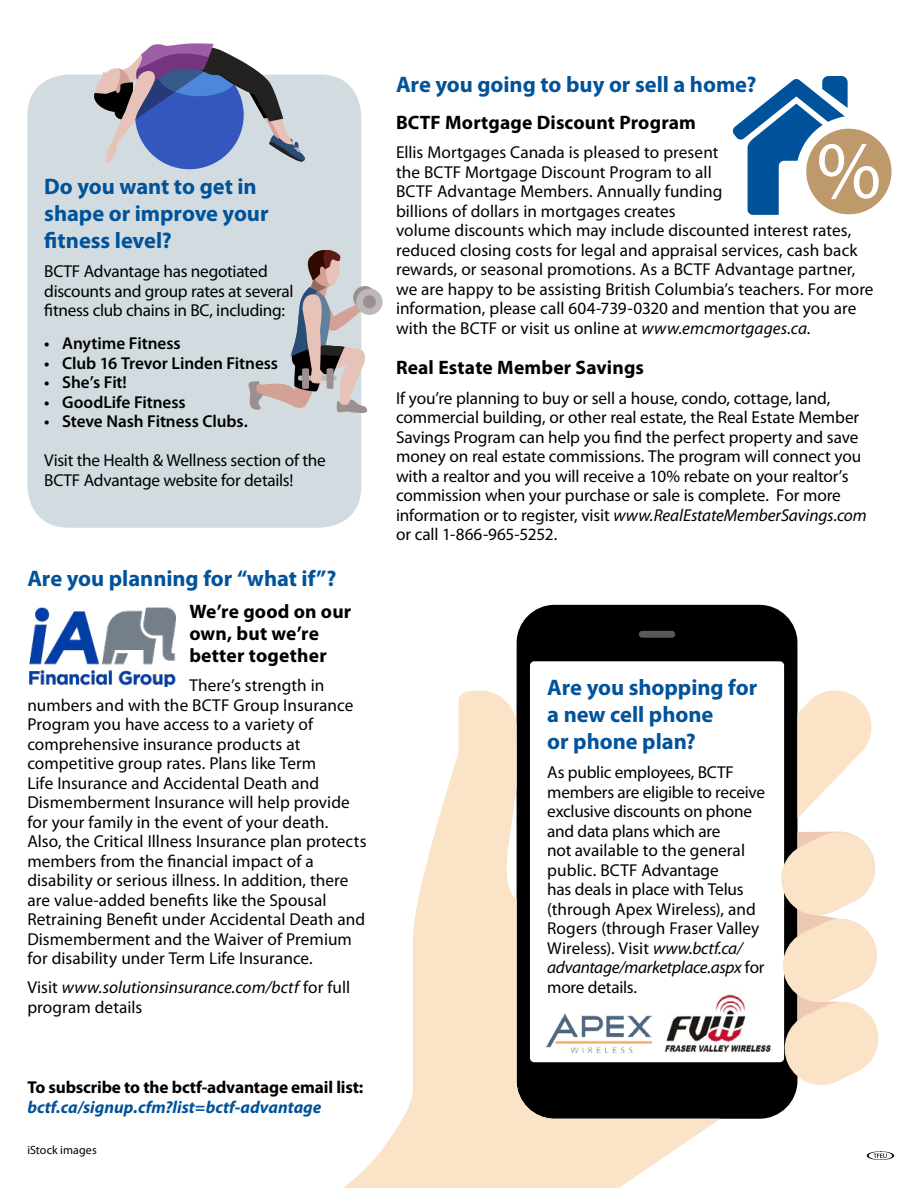
<style>
.page{position:relative;width:918px;height:1188px;background:#fff}
.page>*{position:absolute;margin:0;border:0;box-sizing:border-box;transform-origin:0 0}
.Subhead_1{font:700 22.5px/27px "Myriad Pro";letter-spacing:-.005em;color:#00539b}
.Subhead_1-2{font:700 19.5px "Myriad Pro";letter-spacing:.01em;color:#000}
.subhead_black{font:700 19.5px/21.8px "Myriad Pro";letter-spacing:.01em;color:#000}
.Body{font:17.25px/19.5px "Myriad Pro";letter-spacing:-.005em;color:#000}
.Subhead_1-3{font:17.25px/19.5px "Myriad Pro";color:#000}
.t1{font:600 17.25px "Myriad Pro";letter-spacing:-.005em;color:#000}
.Body-2{font:700 17.25px/19.5px "Myriad Pro";letter-spacing:-.01em;color:#000}
.Body-3{font:italic 17.25px/19.5px "Myriad Pro";color:#000}
.Body-4{font:12px "Myriad Pro";letter-spacing:.005em;color:#000}
.s1{font-style:normal}
.s2{font-style:italic;color:#00539b}
.s3{font-style:italic}
</style>
<div class="page">
<svg style="left:732px;top:76px;width:160px;height:139px"></svg>
<div style="left:859px;top:170px;width:14px;height:24px;background:#bd996b;border-radius:50%"></div>
<div style="left:825px;top:148px;width:14px;height:24px;background:#bd996b;border-radius:50%"></div>
<div style="left:517px;top:605px;width:280px;height:514px;background:#000;border-radius:38px"></div>
<div style="left:530px;top:661px;width:254px;height:401px;background:#fff;border-radius:4px"></div>
<div style="left:639px;top:631px;width:36px;height:7px;background:#59595c;border-radius:3px"></div>
<svg style="left:776px;top:827px;width:103px;height:263px"></svg>
<svg style="left:343px;top:691px;width:377px;height:497px"></svg>
<svg style="left:797px;top:686px;width:75px;height:132px"></svg>
<div style="left:27px;top:75px;width:334px;height:453px;background:#d2dce0;border-radius:41px"></div>
<img style="left:658px;top:990px;width:121px;height:64px">
<img style="left:546px;top:1013px;width:105px;height:39px">
<img style="left:29px;top:607px;width:147px;height:80px">
<svg style="left:93px;top:43px;width:213px;height:121px"></svg>
<svg style="left:248px;top:246px;width:119px;height:168px"></svg>
<div style="left:356px;top:289px;width:27px;height:26px;background:#bfb8b8;border-radius:50%"></div>
<div style="left:363px;top:295px;width:13px;height:13px;background:#9c8f8f;border-radius:50%"></div>
<svg style="left:867px;top:1151px;width:27px;height:9px"></svg>
<p class="Subhead_1" style="left:44px;top:172px;width:226px">Do you want to get in shape or improve your fitness level?</p>
<p class="Body" style="left:44px;top:262px;width:251px">BCTF Advantage has negotiated discounts and group rates at several fitness club chains in BC, including:</p>
<p class="t1" style="left:44px;top:333px;width:138px">• Anytime Fitness</p>
<p class="t1" style="left:44px;top:352px;width:235px">• Club 16 Trevor Linden Fitness</p>
<p class="t1" style="left:44px;top:372px;width:84px">• She’s Fit!</p>
<p class="t1" style="left:44px;top:391px;width:143px">• GoodLife Fitness</p>
<p class="t1" style="left:44px;top:411px;width:205px">• Steve Nash Fitness Clubs.</p>
<p class="Body" style="left:44px;top:451px;width:283px">Visit the Health &amp; Wellness section of the<br>BCTF Advantage website for details!</p>
<p class="Subhead_1" style="left:27px;top:564px;width:311px">Are you planning for “what if”?</p>
<p class="subhead_black" style="left:189px;top:600px;width:163px">We’re good on our own, but we’re better together</p>
<p class="Subhead_1-3" style="left:27px;top:675px;width:341px;text-indent:162px">There’s strength in numbers and with the BCTF Group Insurance Program you have access to a variety of comprehensive insurance products at competitive group rates. Plans like Term<br>Life Insurance and Accidental Death and Dismemberment Insurance will help provide for your family in the event of your death.<br>Also, the Critical Illness Insurance plan protects members from the financial impact of a disability or serious illness. In addition, there are value-added benefits like the Spousal Retraining Benefit under Accidental Death and Dismemberment and the Waiver of Premium for disability under Term Life Insurance.</p>
<p class="Body-3" style="left:27px;top:978px;width:324px"><span class="s1">Visit</span> www.solutionsinsurance.com/bctf <span class="s1">for full program details</span></p>
<p class="Body-2" style="left:27px;top:1077px;width:338px">To subscribe to the bctf-advantage email list: <span class="s2">bctf.ca/signup.cfm?list=bctf-advantage</span></p>
<p class="Body-4" style="left:27px;top:1142px;width:71px">iStock images</p>
<p class="Subhead_1" style="left:396px;top:70px;width:362px">Are you going to buy or sell a home?</p>
<p class="Subhead_1-2" style="left:396px;top:109px;width:301px">BCTF Mortgage Discount Program</p>
<p class="Body" style="left:396px;top:142px;width:479px">Ellis Mortgages Canada is pleased to present<br>the BCTF Mortgage Discount Program to all<br>BCTF Advantage Members. Annually funding<br>billions of dollars in mortgages creates<br>volume discounts which may include discounted interest rates, reduced closing costs for legal and appraisal services, cash back rewards, or seasonal promotions. As a BCTF Advantage partner, we are happy to be assisting British Columbia’s teachers. For more information, please call 604-739-0320 and mention that you are with the BCTF or visit us online at <span class="s3">www.emcmortgages.ca</span>.</p>
<p class="Subhead_1-2" style="left:396px;top:355px;width:250px">Real Estate Member Savings</p>
<p class="Body" style="left:396px;top:388px;width:472px">If you’re planning to buy or sell a house, condo, cottage, land, commercial building, or other real estate, the Real Estate Member Savings Program can help you find the perfect property and save money on real estate commissions. The program will connect you with a realtor and you will receive a 10% rebate on your realtor’s commission when your purchase or sale is complete. For more information or to register, visit <span class="s3">www.RealEstateMemberSavings.com </span>or call 1-866-965-5252.</p>
<p class="Subhead_1" style="left:547px;top:673px;width:212px">Are you shopping for a new cell phone<br>or phone plan?</p>
<p class="Body" style="left:547px;top:762px;width:219px">As public employees, BCTF members are eligible to receive exclusive discounts on phone and data plans which are<br>not available to the general public. BCTF Advantage<br>has deals in place with Telus (through Apex Wireless), and<br>Rogers (through Fraser Valley<br>Wireless). Visit <span class="s3">www.bctf.ca/ advantage/marketplace.aspx</span> for more details.</p>
</div>
